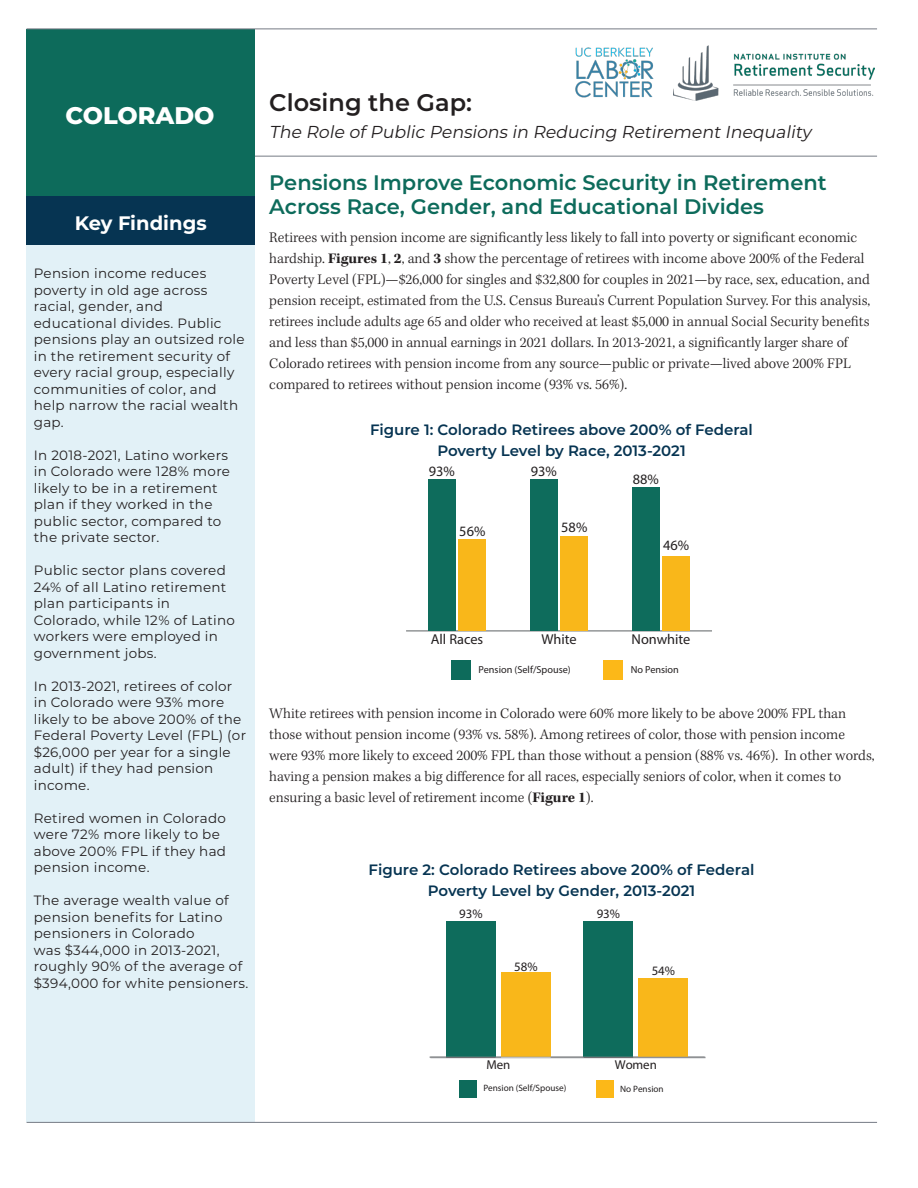
<style>
.page{position:relative;width:918px;height:1188px;background:#fff}
.page>*{position:absolute;margin:0;border:0;box-sizing:border-box;transform-origin:0 0}
.t1{font:600 24px "Montserrat";color:#231f20}
.t2{font:800 24px "Montserrat";color:#fff}
.t3{font:600 21px/24px "Montserrat";color:#0d6b5b}
.t4{font:700 19.5px "Montserrat";color:#fff}
.t5{font:italic 17.25px "Montserrat";color:#231f20}
.t6{font:300 15px/21px "Kepler Std";color:#231f20}
.t7{font:600 15px "Montserrat";color:#063452}
.t8{font:14.4px "Myriad Pro";color:#231f20}
.t9{font:13.5px/16.5px "Montserrat";letter-spacing:.02em;color:#231f20}
.t10{font:12.9px "Myriad Pro";color:#231f20}
.t11{font:10.2px "Myriad Pro";color:#231f20}
.t12{font:9.15px "Myriad Pro";color:#231f20}
.s1{font-weight:700}
</style>
<div class="page">
<div style="left:27px;top:29px;width:228px;height:168px;background:#0d6b5b"></div>
<div style="left:27px;top:218px;width:228px;height:904px;background:#e2f1f7"></div>
<div style="left:27px;top:196px;width:228px;height:49px;background:#063452"></div>
<img style="left:674px;top:28px;width:201px;height:73px">
<hr style="left:255px;top:156px;width:622px;height:1px;background:#757b85">
<hr style="left:27px;top:1122px;width:850px;height:1px;background:#757b85">
<hr style="left:27px;top:29px;width:850px;height:1px;background:#757b85">
<img style="left:575px;top:47px;width:79px;height:51px">
<div style="left:452px;top:660px;width:19px;height:19px;background:#0d6b5b"></div>
<div style="left:604px;top:660px;width:19px;height:19px;background:#fcb818"></div>
<hr style="left:406px;top:630px;width:306px;height:2px;background:#939698">
<div style="left:663px;top:556px;width:27px;height:75px;background:#f9b71a"></div>
<div style="left:561px;top:536px;width:27px;height:95px;background:#f9b71a"></div>
<div style="left:459px;top:540px;width:27px;height:91px;background:#f9b71a"></div>
<div style="left:632px;top:488px;width:27px;height:143px;background:#0e6c5c"></div>
<div style="left:530px;top:480px;width:28px;height:151px;background:#0e6c5c"></div>
<div style="left:428px;top:480px;width:28px;height:151px;background:#0e6c5c"></div>
<hr style="left:430px;top:1056px;width:275px;height:2px;background:#939698">
<div style="left:639px;top:978px;width:49px;height:79px;background:#f9b71a"></div>
<div style="left:501px;top:972px;width:50px;height:85px;background:#f9b71a"></div>
<div style="left:584px;top:921px;width:49px;height:136px;background:#0e6c5c"></div>
<div style="left:446px;top:921px;width:50px;height:136px;background:#0e6c5c"></div>
<div style="left:459px;top:1080px;width:17px;height:17px;background:#0d6b5b"></div>
<div style="left:596px;top:1080px;width:17px;height:17px;background:#fcb818"></div>
<hr style="left:430px;top:1057px;width:276px;height:1px;background:#8f9194">
<hr style="left:501px;top:1057px;width:50px;height:1px;background:#c3c4c7">
<hr style="left:584px;top:1057px;width:49px;height:1px;background:#6b6b6e">
<hr style="left:446px;top:1057px;width:50px;height:1px;background:#6b6b6e">
<p class="t2" style="left:65px;top:98px;width:151px">COLORADO</p>
<p class="t4" style="left:75px;top:209px;width:133px">Key Findings</p>
<p class="t9" style="left:34px;top:265px;width:212px">Pension income reduces poverty in old age across racial, gender, and educational divides. Public pensions play an outsized role in the retirement security of every racial group, especially communities of color, and help narrow the racial wealth gap.</p>
<p class="t9" style="left:34px;top:446px;width:198px">In 2018-2021, Latino workers in Colorado were 128% more likely to be in a retirement plan if they worked in the public sector, compared to the private sector.</p>
<p class="t9" style="left:34px;top:562px;width:203px">Public sector plans covered<br>24% of all Latino retirement plan participants in<br>Colorado, while 12% of Latino workers were employed in government jobs.</p>
<p class="t9" style="left:34px;top:677px;width:214px">In 2013-2021, retirees of color in Colorado were 93% more likely to be above 200% of the<br>Federal Poverty Level (FPL) (or $26,000 per year for a single adult) if they had pension income.</p>
<p class="t9" style="left:34px;top:809px;width:194px">Retired women in Colorado were 72% more likely to be above 200% FPL if they had pension income.</p>
<p class="t9" style="left:34px;top:892px;width:216px">The average wealth value of pension benefits for Latino pensioners in Colorado<br>was $344,000 in 2013-2021, roughly 90% of the average of $394,000 for white pensioners.</p>
<p class="t1" style="left:269px;top:85px;width:204px">Closing the Gap:</p>
<p class="t5" style="left:269px;top:120px;width:543px">The Role ofPublic Pensions in Reducing RetirementInequality</p>
<p class="t3" style="left:269px;top:170px;width:559px">Pensions Improve Economic Security in Retirement<br>Across Race, Gender, and Educational Divides</p>
<p class="t6" style="left:269px;top:228px;width:603px">Retirees with pension income are significantly less likely to fall into poverty or significant economic hardship. <span class="s1">Figures 1</span>, <span class="s1">2</span>, and <span class="s1">3</span> show the percentage of retirees with income above 200% of the Federal Poverty Level (FPL)—$26,000 for singles and $32,800 for couples in 2021—by race, sex, education, and pension receipt, estimated from the U.S. Census Bureau’s Current Population Survey. For this analysis, retirees include adults age 65 and older who received at least $5,000 in annual Social Security benefits and less than $5,000 in annual earnings in 2021 dollars. In 2013-2021, a significantly larger share of Colorado retirees with pension income from any source—public or private—lived above 200% FPL compared to retirees without pension income (93% vs. 56%).</p>
<p class="t7" style="left:370px;top:419px;width:384px">Figure 1: Colorado Retirees above 200% of Federal</p>
<p class="t7" style="left:437px;top:440px;width:250px">Poverty Level by Race, 2013-2021</p>
<p class="t8" style="left:429px;top:462px;width:28px">93%</p>
<p class="t8" style="left:459px;top:523px;width:28px">56%</p>
<p class="t8" style="left:531px;top:462px;width:28px">93%</p>
<p class="t8" style="left:561px;top:518px;width:28px">58%</p>
<p class="t8" style="left:633px;top:471px;width:28px">88%</p>
<p class="t8" style="left:663px;top:536px;width:28px">46%</p>
<p class="t8" style="left:431px;top:630px;width:54px">All Races</p>
<p class="t8" style="left:541px;top:630px;width:37px">White</p>
<p class="t8" style="left:632px;top:630px;width:60px">Nonwhite</p>
<p class="t11" style="left:479px;top:663px;width:94px">Pension (Self/Spouse)</p>
<p class="t11" style="left:631px;top:663px;width:50px">No Pension</p>
<p class="t6" style="left:269px;top:703px;width:607px">White retirees with pension income in Colorado were 60% more likely to be above 200% FPL than those without pension income (93% vs. 58%). Among retirees of color, those with pension income were 93% more likely to exceed 200% FPL than those without a pension (88% vs. 46%). In other words, having a pension makes a big difference for all races, especially seniors of color, when it comes to ensuring a basic level of retirement income (<span class="s1">Figure 1</span>).</p>
<p class="t7" style="left:369px;top:859px;width:387px">Figure 2: Colorado Retirees above 200% of Federal</p>
<p class="t7" style="left:428px;top:880px;width:269px">Poverty Level by Gender, 2013-2021</p>
<p class="t10" style="left:459px;top:905px;width:25px">93%</p>
<p class="t10" style="left:514px;top:958px;width:25px">58%</p>
<p class="t10" style="left:597px;top:905px;width:25px">93%</p>
<p class="t10" style="left:652px;top:963px;width:25px">54%</p>
<p class="t10" style="left:486px;top:1057px;width:26px">Men</p>
<p class="t10" style="left:615px;top:1057px;width:43px">Women</p>
<p class="t12" style="left:484px;top:1083px;width:84px">Pension (Self/Spouse)</p>
<p class="t12" style="left:620px;top:1083px;width:45px">No Pension</p>
</div>
